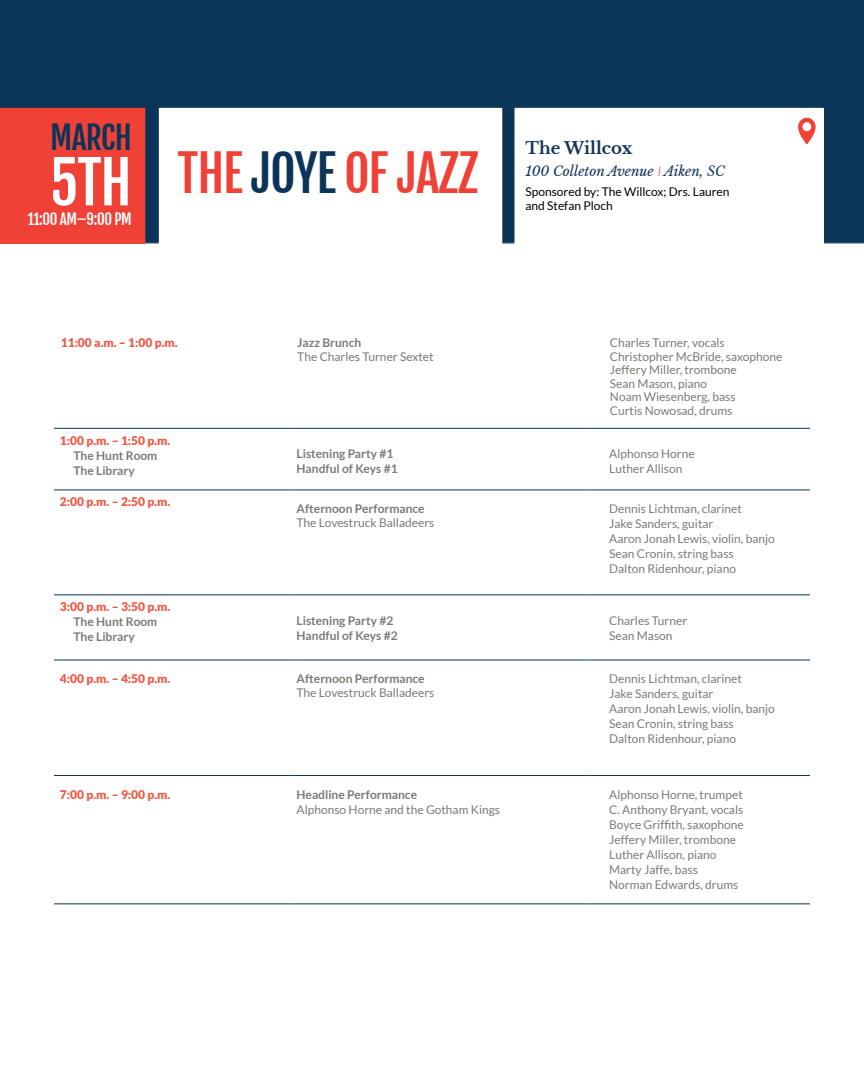
<style>
.page{position:relative;width:864px;height:1080px;background:#fff}
.page>*{position:absolute;margin:0;border:0;box-sizing:border-box;transform-origin:0 0}
.t1{font:58.05px "Fjalla One";color:#fff}
.t2{font:49.5px "Fjalla One";letter-spacing:-.025em;color:#ef4136}
.t3{font:31.5px "Fjalla One";letter-spacing:-.025em;color:#0b3459}
.t4{font:700 16.5px "Libre Baskerville";color:#113458}
.t5{font:15px "Fjalla One";letter-spacing:-.025em;color:#fff}
.t6{font:italic 13.5px "Libre Baskerville";color:#113458}
.t7{font:12px/15px "Lato";color:#7a7a75}
.t8{font:700 12px/15px "Lato";color:#7a7a75}
.t9{font:900 12px "Lato";color:#f15845}
.t10{font:12px/14.4px "Lato";color:#000}
.s1{color:#0b3459}
.s2{font-family:"Lato";font-weight:300;color:#ef4136}
</style>
<div class="page">
<img style="left:0;top:0;width:864px;height:904px">
<div style="left:0;top:108px;width:145px;height:136px;background:#ef4136"></div>
<div style="left:159px;top:108px;width:343px;height:136px;background:#fff"></div>
<div style="left:515px;top:108px;width:309px;height:136px;background:#fff"></div>
<svg style="left:798px;top:118px;width:18px;height:27px"></svg>
<div style="left:0;top:244px;width:864px;height:395px;background:#fff"></div>
<img style="left:54px;top:427px;width:378px;height:168px">
<hr style="left:54px;top:428px;width:237px;height:1px;background:#0b3459">
<hr style="left:291px;top:428px;width:299px;height:1px;background:#0b3459">
<hr style="left:590px;top:428px;width:220px;height:1px;background:#0b3459">
<hr style="left:54px;top:490px;width:237px;height:1px;background:#0b3459">
<hr style="left:291px;top:490px;width:299px;height:1px;background:#0b3459">
<hr style="left:590px;top:490px;width:220px;height:1px;background:#0b3459">
<hr style="left:54px;top:595px;width:237px;height:1px;background:#0b3459">
<hr style="left:291px;top:595px;width:299px;height:1px;background:#0b3459">
<hr style="left:590px;top:595px;width:220px;height:1px;background:#0b3459">
<hr style="left:54px;top:660px;width:237px;height:1px;background:#0b3459">
<hr style="left:291px;top:660px;width:299px;height:1px;background:#0b3459">
<hr style="left:590px;top:660px;width:220px;height:1px;background:#0b3459">
<hr style="left:54px;top:775px;width:237px;height:1px;background:#0b3459">
<hr style="left:291px;top:775px;width:299px;height:1px;background:#0b3459">
<hr style="left:590px;top:775px;width:220px;height:1px;background:#0b3459">
<hr style="left:54px;top:904px;width:237px;height:1px;background:#0b3459">
<hr style="left:291px;top:904px;width:299px;height:1px;background:#0b3459">
<hr style="left:590px;top:904px;width:220px;height:1px;background:#0b3459">
<h3 class="t3" style="left:50px;top:118px;width:83px">MARCH</h3>
<h1 class="t1" style="left:49px;top:147px;width:84px">5TH</h1>
<p class="t5" style="left:28px;top:210px;width:106px">11:00 AM–9:00 PM</p>
<h2 class="t2" style="left:178px;top:143px;width:303px">THE <span class="s1">JOYE</span> OF JAZZ</h2>
<p class="t9" style="left:61px;top:336px;width:118px">11:00 a.m. – 1:00 p.m.</p>
<p class="t8" style="left:297px;top:335px;width:65px">Jazz Brunch</p>
<p class="t7" style="left:297px;top:349px;width:138px">The Charles Turner Sextet</p>
<h3 class="t4" style="left:525px;top:138px;width:109px">The Willcox</h3>
<p class="t6" style="left:525px;top:163px;width:201px">100 Colleton Avenue <span class="s2">I</span> Aiken, SC</p>
<p class="t10" style="left:525px;top:184px;width:206px">Sponsored by: The Willcox; Drs. Lauren and Stefan Ploch</p>
<p class="t7" style="left:610px;top:336px;width:174px;line-height:13.5px">Charles Turner, vocals<br>Christopher McBride, saxophone<br>Jeffery Miller, trombone<br>Sean Mason, piano<br>Noam Wiesenberg, bass<br>Curtis Nowosad, drums</p>
<p class="t9" style="left:60px;top:433px;width:112px">1:00 p.m. – 1:50 p.m.</p>
<p class="t8" style="left:73px;top:448px;width:85px">The Hunt Room<br>The Library</p>
<p class="t8" style="left:297px;top:446px;width:103px">Listening Party #1<br>Handful of Keys #1</p>
<p class="t7" style="left:609px;top:446px;width:87px">Alphonso Horne<br>Luther Allison</p>
<p class="t9" style="left:60px;top:495px;width:112px">2:00 p.m. – 2:50 p.m.</p>
<p class="t7" style="left:609px;top:501px;width:167px">Dennis Lichtman, clarinet<br>Jake Sanders, guitar<br>Aaron Jonah Lewis, violin, banjo<br>Sean Cronin, string bass<br>Dalton Ridenhour, piano</p>
<p class="t8" style="left:297px;top:501px;width:130px">Afternoon Performance</p>
<p class="t7" style="left:297px;top:515px;width:139px">The Lovestruck Balladeers</p>
<p class="t9" style="left:60px;top:600px;width:112px">3:00 p.m. – 3:50 p.m.</p>
<p class="t8" style="left:73px;top:614px;width:85px">The Hunt Room<br>The Library</p>
<p class="t8" style="left:297px;top:613px;width:103px">Listening Party #2<br>Handful of Keys #2</p>
<p class="t7" style="left:609px;top:613px;width:80px">Charles Turner<br>Sean Mason</p>
<p class="t9" style="left:60px;top:672px;width:112px">4:00 p.m. – 4:50 p.m.</p>
<p class="t8" style="left:297px;top:671px;width:130px">Afternoon Performance</p>
<p class="t7" style="left:297px;top:685px;width:139px">The Lovestruck Balladeers</p>
<p class="t7" style="left:609px;top:671px;width:167px">Dennis Lichtman, clarinet<br>Jake Sanders, guitar<br>Aaron Jonah Lewis, violin, banjo<br>Sean Cronin, string bass<br>Dalton Ridenhour, piano</p>
<p class="t9" style="left:60px;top:787px;width:112px">7:00 p.m. – 9:00 p.m.</p>
<p class="t8" style="left:297px;top:787px;width:122px">Headline Performance</p>
<p class="t7" style="left:297px;top:802px;width:205px">Alphonso Horne and the Gotham Kings</p>
<p class="t7" style="left:609px;top:787px;width:136px">Alphonso Horne, trumpet<br>C. Anthony Bryant, vocals<br>Boyce Griffith, saxophone<br>Jeffery Miller, trombone<br>Luther Allison, piano<br>Marty Jaffe, bass<br>Norman Edwards, drums</p>
</div>
